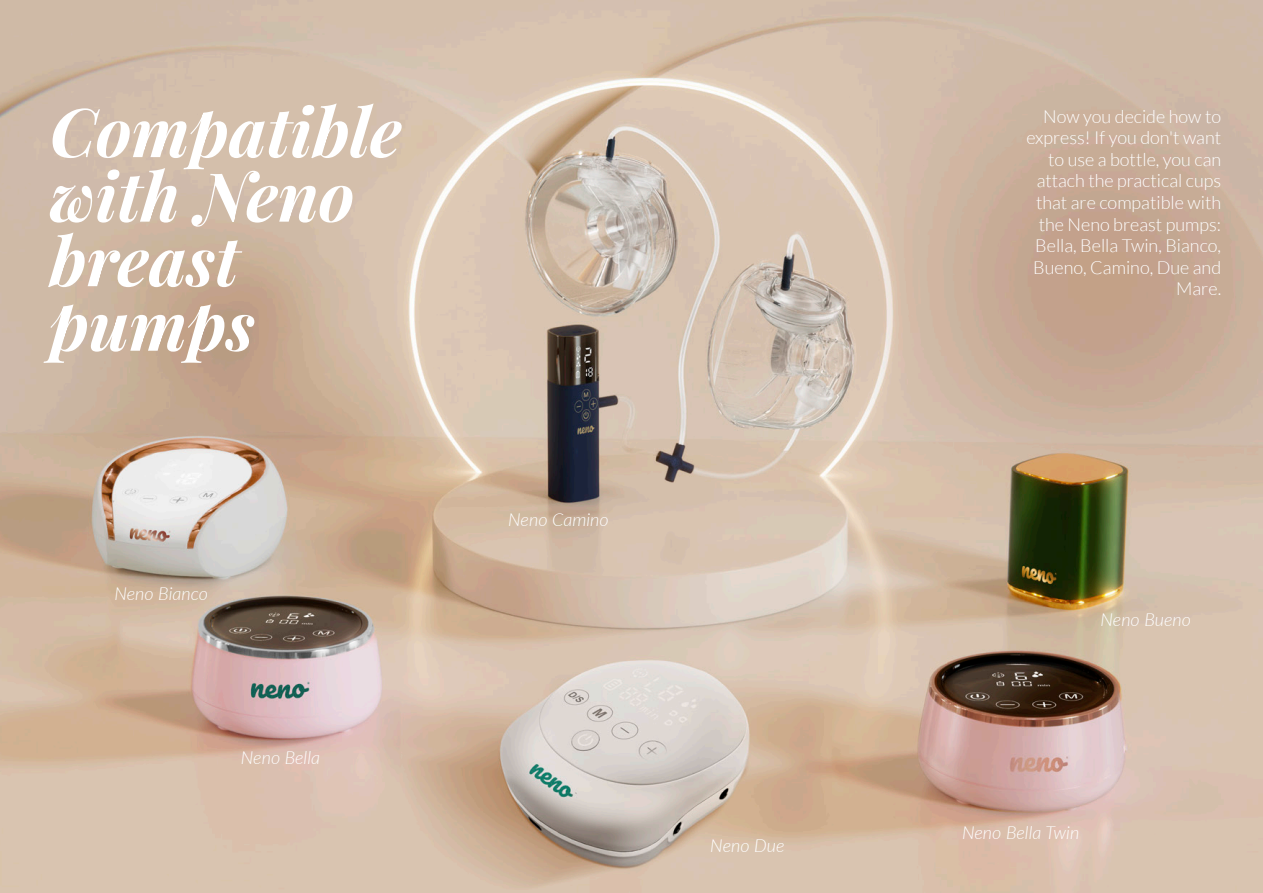
<style>
.page{position:relative;width:1263px;height:893px;background:#fff}
.page>*{position:absolute;margin:0;border:0;box-sizing:border-box;transform-origin:0 0}
.t1{font:italic 700 67.5px/64.5px "Playfair Display";color:#fff}
.t2{font:300 18px/21.6px "Lato";color:#fff;text-align:right}
.t3{font:italic 300 18px "Lato";color:#fff}
</style>
<div class="page">
<img style="left:0;top:0;width:1263px;height:893px">
<h1 class="t1" style="left:50px;top:94px;width:354px">Compatible with Neno breast pumps</h1>
<p class="t2" style="left:1026px;top:105px;width:196px">Now you decide how to express! If you don't want to use a bottle, you can attach the practical cups that are compatible with the Neno breast pumps:<br>Bella, Bella Twin, Bianco,<br>Bueno, Camino, Due and<br>Mare.</p>
<p class="t3" style="left:114px;top:581px;width:95px">Neno Bianco</p>
<p class="t3" style="left:241px;top:745px;width:81px">Neno Bella</p>
<p class="t3" style="left:508px;top:507px;width:102px">Neno Camino</p>
<p class="t3" style="left:710px;top:833px;width:76px">Neno Due</p>
<p class="t3" style="left:1100px;top:607px;width:92px">Neno Bueno</p>
<p class="t3" style="left:962px;top:820px;width:119px">Neno Bella Twin</p>
</div>
